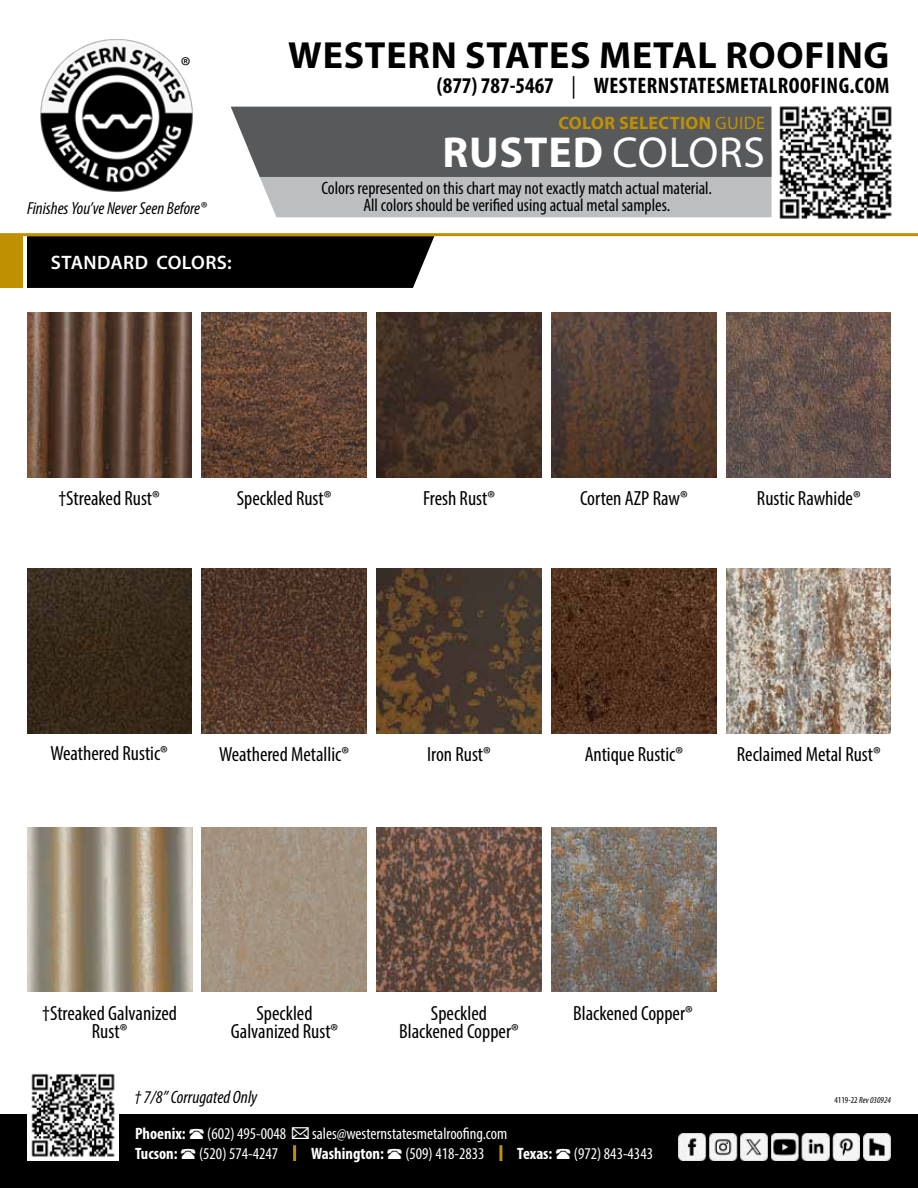
<style>
.page{position:relative;width:918px;height:1188px;background:#fff}
.page>*{position:absolute;margin:0;border:0;box-sizing:border-box;transform-origin:0 0}
.t1{font:700 43.5px "Myriad Pro";letter-spacing:.02em;color:#fff}
.t2{font:700 37.95px "Myriad Pro";letter-spacing:.02em;color:#000}
.t3{font:condensed 26.25px "Myriad Pro";color:#000}
.t4{font:700 condensed 22.5px "Myriad Pro";letter-spacing:.02em;color:#000}
.t5{font:condensed 20.55px/18px "Myriad Pro";color:#000;text-align:center}
.t6{font:600 19.5px "Myriad Pro";letter-spacing:.02em;color:#fff}
.t7{font:condensed 18px/16.5px "Myriad Pro";color:#000;text-align:center}
.t8{font:italic condensed 18px "Myriad Pro";color:#000}
.t9{font:700 18px "Myriad Pro";letter-spacing:.02em;color:#bf9002}
.t10{font:italic condensed 17.55px "Myriad Pro";color:#000}
.t11{font:condensed 16.5px "Myriad Pro";color:#fff}
.t12{font:700 condensed 16.5px "Myriad Pro";color:#fff}
.t13{font:italic condensed 9px "Myriad Pro";color:#000}
.s1{font-weight:400}
.s2{font-style:normal}
</style>
<div class="page">
<div style="left:0;top:1115px;width:918px;height:73px;background:#000"></div>
<img style="left:27px;top:1074px;width:92px;height:87px">
<hr style="left:499px;top:1145px;width:3px;height:16px;background:#bf9002">
<hr style="left:293px;top:1145px;width:3px;height:16px;background:#bf9002">
<img style="left:679px;top:1134px;width:27px;height:27px">
<img style="left:710px;top:1134px;width:27px;height:27px">
<img style="left:771px;top:1134px;width:28px;height:27px">
<img style="left:802px;top:1134px;width:27px;height:27px">
<img style="left:833px;top:1134px;width:27px;height:27px">
<img style="left:864px;top:1134px;width:27px;height:27px">
<img style="left:740px;top:1134px;width:28px;height:27px">
<div style="left:27px;top:236px;width:407px;height:52px;background:#000"></div>
<div style="left:0;top:236px;width:22px;height:52px;background:#bf9002"></div>
<hr style="left:0;top:233px;width:918px;height:3px;background:#bf9002">
<img style="left:202px;top:569px;width:164px;height:164px">
<img style="left:377px;top:569px;width:164px;height:164px">
<img style="left:552px;top:569px;width:164px;height:164px">
<img style="left:727px;top:569px;width:164px;height:164px">
<img style="left:28px;top:827px;width:164px;height:164px">
<img style="left:27px;top:313px;width:164px;height:164px">
<img style="left:202px;top:313px;width:164px;height:164px">
<img style="left:377px;top:313px;width:164px;height:164px">
<img style="left:552px;top:313px;width:164px;height:164px">
<img style="left:727px;top:313px;width:164px;height:164px">
<img style="left:377px;top:827px;width:164px;height:164px">
<img style="left:552px;top:827px;width:164px;height:164px">
<img style="left:202px;top:827px;width:164px;height:164px">
<img style="left:40px;top:39px;width:153px;height:153px">
<svg style="left:231px;top:107px;width:540px;height:110px;background:#818284"></svg>
<img style="left:779px;top:106px;width:113px;height:113px">
<img style="left:27px;top:569px;width:164px;height:164px">
<p class="t3" style="left:181px;top:50px;width:11px">®</p>
<p class="t10" style="left:27px;top:198px;width:181px">Finishes You’ve Never Seen Before®</p>
<p class="t6" style="left:51px;top:250px;width:182px">STANDARD COLORS:</p>
<h2 class="t2" style="left:288px;top:30px;width:603px">WESTERN STATES METAL ROOFING</h2>
<p class="t4" style="left:437px;top:71px;width:454px">(877) 787-5467 <span class="s1">|</span> WESTERNSTATESMETALROOFING.COM</p>
<p class="t9" style="left:558px;top:111px;width:208px">COLOR SELECTION <span class="s1">GUIDE</span></p>
<h1 class="t1" style="left:443px;top:124px;width:324px">RUSTED <span class="s1">COLORS</span></h1>
<p class="t7" style="left:322px;top:180px;width:392px">Colors represented on this chart may not exactly match actual material.<br>All colors should be verified using actual metal samples.</p>
<p class="t5" style="left:59px;top:489px;width:103px">†Streaked Rust®</p>
<p class="t5" style="left:237px;top:489px;width:96px">Speckled Rust®</p>
<p class="t5" style="left:423px;top:489px;width:73px">Fresh Rust®</p>
<p class="t5" style="left:580px;top:489px;width:109px">Corten AZP Raw®</p>
<p class="t5" style="left:757px;top:489px;width:105px">Rustic Rawhide®</p>
<p class="t5" style="left:50px;top:744px;width:119px">Weathered Rustic®</p>
<p class="t5" style="left:219px;top:745px;width:132px">Weathered Metallic®</p>
<p class="t5" style="left:427px;top:745px;width:65px">Iron Rust®</p>
<p class="t5" style="left:585px;top:745px;width:100px">Antique Rustic®</p>
<p class="t5" style="left:737px;top:745px;width:145px">Reclaimed Metal Rust®</p>
<p class="t5" style="left:42px;top:1004px;width:136px">†Streaked Galvanized<br>Rust®</p>
<p class="t5" style="left:256px;top:1004px;width:58px">Speckled</p>
<p class="t5" style="left:573px;top:1004px;width:121px">Blackened Copper®</p>
<p class="t5" style="left:231px;top:1022px;width:109px">Galvanized Rust®</p>
<p class="t5" style="left:399px;top:1004px;width:121px">Speckled<br>Blackened Copper®</p>
<p class="t8" style="left:134px;top:1086px;width:124px">† 7/8” Corrugated Only</p>
<p class="t12" style="left:135px;top:1123px;width:52px">Phoenix:</p>
<p class="t11" style="left:207px;top:1123px;width:81px">(602) 495-0048</p>
<p class="t11" style="left:312px;top:1123px;width:197px">sales@westernstatesmetalroofing.com</p>
<p class="t12" style="left:135px;top:1143px;width:44px">Tucson:</p>
<p class="t11" style="left:199px;top:1144px;width:81px">(520) 574-4247</p>
<p class="t12" style="left:311px;top:1143px;width:74px">Washington:</p>
<p class="t11" style="left:405px;top:1144px;width:81px">(509) 418-2833</p>
<p class="t12" style="left:517px;top:1143px;width:37px">Texas:</p>
<p class="t11" style="left:574px;top:1144px;width:81px">(972) 843-4343</p>
<p class="t13" style="left:834px;top:1095px;width:58px"><span class="s2">4119-22</span> Rev 030924</p>
</div>
